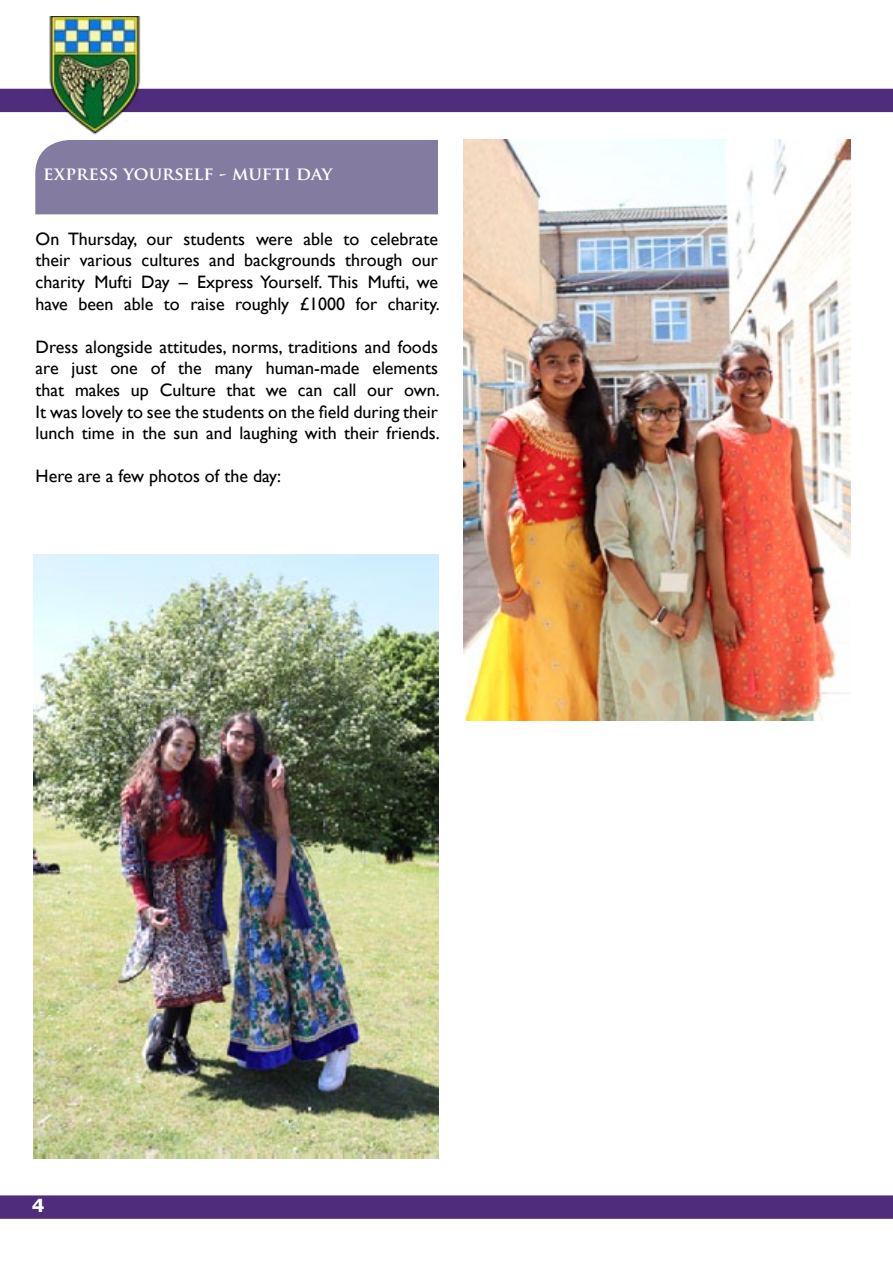
<style>
.page{position:relative;width:893px;height:1263px;background:#fff}
.page>*{position:absolute;margin:0;border:0;box-sizing:border-box;transform-origin:0 0}
.t1{font:18px/21.6px "Gill Sans";color:#000;text-align:justify}
.t2{font:700 18px "Trajan Pro";color:#fff}
.t3{font:700 18px "Verdana";color:#fff}
</style>
<div class="page">
<div style="left:1px;top:89px;width:891px;height:22px;background:#502c7c"></div>
<div style="left:0;top:89px;width:893px;height:23px;border:2px solid #502c7c"></div>
<img style="left:34px;top:16px;width:123px;height:119px">
<div style="left:35px;top:140px;width:403px;height:74px;background:#847ba1"></div>
<div style="left:1px;top:1196px;width:891px;height:22px;background:#502c7c"></div>
<div style="left:0;top:1195px;width:893px;height:24px;border:2px solid #502c7c"></div>
<img style="left:34px;top:555px;width:404px;height:604px">
<img style="left:464px;top:140px;width:386px;height:580px">
<p class="t2" style="left:43px;top:162px;width:291px">EXPRESS YOURSELF - MUFTI DAY</p>
<p class="t1" style="left:36px;top:228px;width:406px">On Thursday, our students were able to celebrate their various cultures and backgrounds through our charity Mufti Day – Express Yourself. This Mufti, we have been able to raise roughly £1000 for charity.</p>
<p class="t1" style="left:36px;top:336px;width:406px">Dress alongside attitudes, norms, traditions and foods are just one of the many human-made elements that makes up Culture that we can call our own.<br>It was lovely to see the students on the field during their lunch time in the sun and laughing with their friends.</p>
<p class="t1" style="left:36px;top:466px;width:247px">Here are a few photos of the day:</p>
<p class="t3" style="left:32px;top:1193px;width:14px">4</p>
</div>
